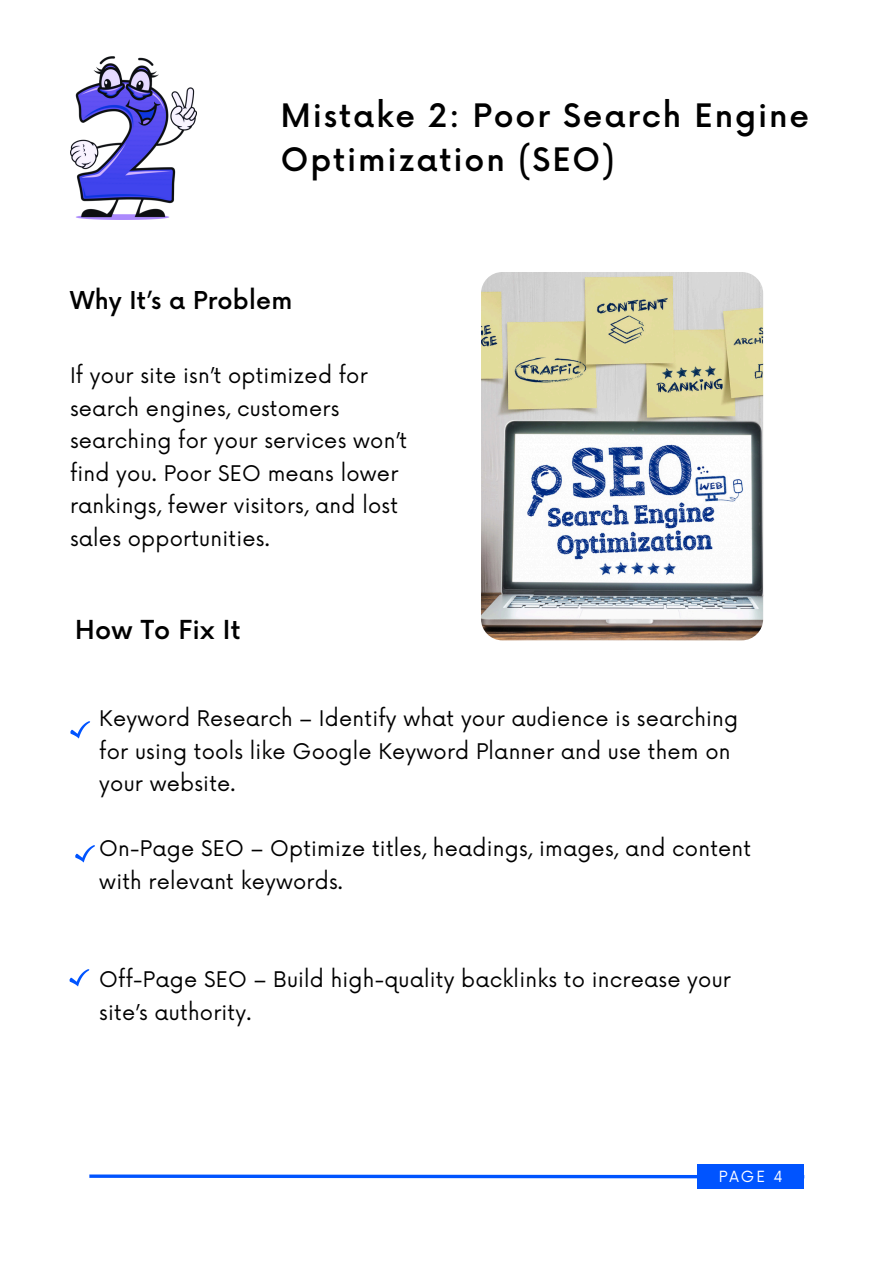
<style>
.page{position:relative;width:894px;height:1264px;background:#fff}
.page>*{position:absolute;margin:0;border:0;box-sizing:border-box;transform-origin:0 0}
.t1{font:500 31.5px/43.8px "Now";letter-spacing:.06em;color:#000}
.t2{font:500 25.5px "Now";letter-spacing:.01em;color:#000}
.t3{font:500 24px "Now";letter-spacing:.01em;color:#000}
.t4{font:21px/32.7px "Now";letter-spacing:.01em;color:#000}
.t5{font:15px "Now";color:#fff}
</style>
<div class="page">
<img style="left:481px;top:272px;width:282px;height:368px;border-radius:21px">
<svg style="left:89px;top:1174px;width:716px;height:5px;background:#538bff"></svg>
<div style="left:697px;top:1163px;width:107px;height:25px;background:#0054ff"></div>
<svg style="left:75px;top:845px;width:20px;height:17px"></svg>
<svg style="left:70px;top:721px;width:20px;height:17px"></svg>
<svg style="left:69px;top:969px;width:20px;height:17px"></svg>
<img style="left:70px;top:57px;width:126px;height:162px">
<p class="t1" style="left:281px;top:96px;width:529px">Mistake 2: Poor Search Engine<br>Optimization (SEO)</p>
<h2 class="t3" style="left:70px;top:287px;width:224px">Why It’s a Problem</h2>
<h3 class="t4" style="left:70px;top:360px;width:338px">If your site isn’t optimized for search engines, customers searching for your services won’t find you. Poor SEO means lower rankings, fewer visitors, and lost sales opportunities.</h3>
<p class="t2" style="left:75px;top:616px;width:167px">How To Fix It</p>
<p class="t4" style="left:99px;top:703px;width:640px">Keyword Research – Identify what your audience is searching for using tools like Google Keyword Planner and use them on your website.</p>
<h1 class="t4" style="left:99px;top:833px;width:653px">On-Page SEO – Optimize titles, headings, images, and content with relevant keywords.</h1>
<p class="t4" style="left:99px;top:964px;width:633px">Off-Page SEO – Build high-quality backlinks to increase your site’s authority.</p>
<h2 class="t5" style="left:718px;top:1168px;width:66px">PAGE 4</h2>
</div>
